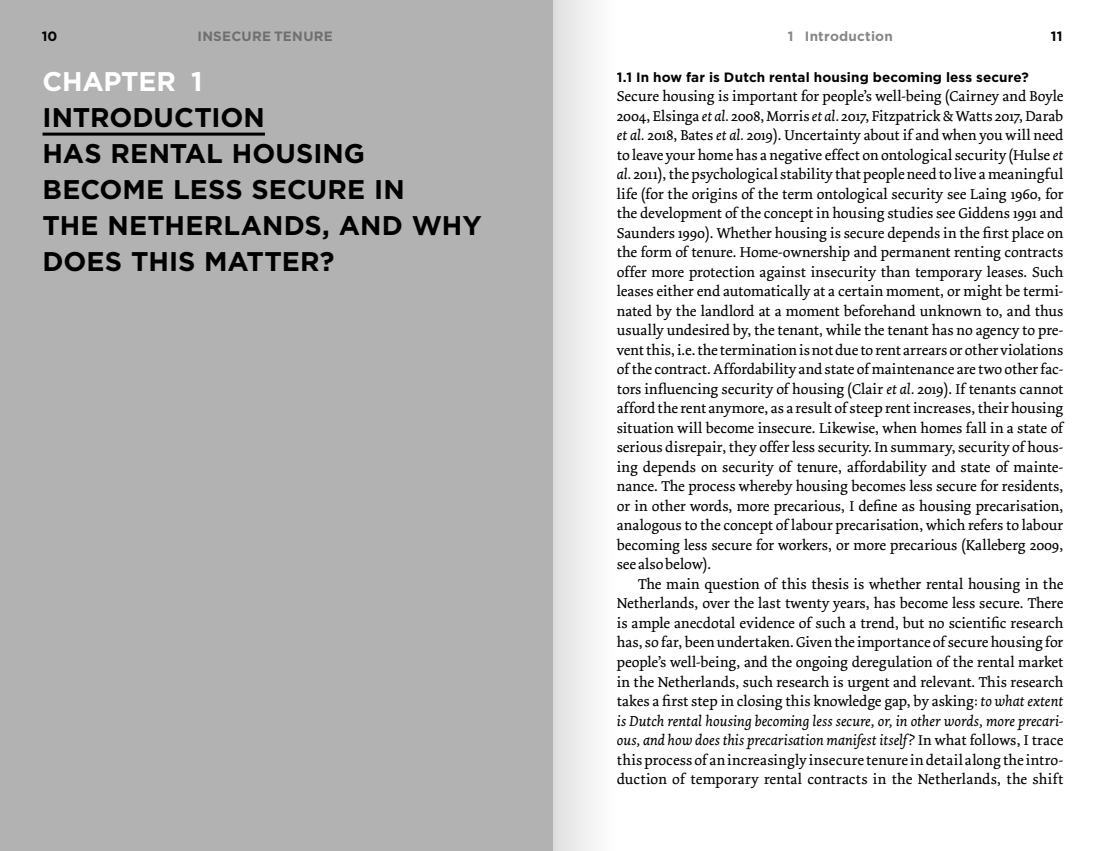
<style>
.page{position:relative;width:1106px;height:851px;background:#fff}
.page>*{position:absolute;margin:0;border:0;box-sizing:border-box;transform-origin:0 0}
.t1{font:700 27px/36px "Gotham";color:#000}
.t2{font:700 27px "Gotham";letter-spacing:-.01em;color:#fff}
.t3{font:15px/19.5px "Dolly";letter-spacing:.005em;color:#000;text-align:justify}
.t4{font:700 13.5px "Gotham";letter-spacing:.01em;color:#000}
.t5{font:700 13.5px "Gotham";letter-spacing:.02em;color:#706f6f}
.t6{font:700 13.5px "Gotham";letter-spacing:.015em;color:#878787}
.s1{font-style:italic}
</style>
<div class="page">
<div style="left:0;top:0;width:553px;height:850px;background:#b3b2b2"></div>
<hr style="left:43px;top:133px;width:222px;height:3px;background:#000">
<div style="left:553px;top:0;width:64px;height:850px;background:linear-gradient(to right,#dfdfdf,#fff)"></div>
<p class="t4" style="left:42px;top:27px;width:17px">10</p>
<p class="t5" style="left:197px;top:27px;width:137px">INSECURE TENURE</p>
<p class="t6" style="left:788px;top:27px;width:106px">1 Introduction</p>
<p class="t4" style="left:1051px;top:27px;width:13px">11</p>
<h1 class="t2" style="left:43px;top:63px;width:162px">CHAPTER 1</h1>
<h1 class="t1" style="left:43px;top:99px;width:441px">INTRODUCTION<br>HAS RENTAL HOUSING<br>BECOME LESS SECURE IN<br>THE NETHERLANDS, AND WHY<br>DOES THIS MATTER?</h1>
<p class="t4" style="left:617px;top:68px;width:413px">1.1 In how far is Dutch rental housing becoming less secure?</p>
<p class="t3" style="left:617px;top:87px;width:448px">Secure housing is important for people’s well-being (Cairney and Boyle 2004, Elsinga <span class="s1">et al.</span> 2008, Morris <span class="s1">et al.</span> 2017, Fitzpatrick &amp; Watts 2017, Darab <span class="s1">et al.</span> 2018, Bates <span class="s1">et al.</span> 2019). Uncertainty about if and when you will need to leave your home has a negative effect on ontological security (Hulse <span class="s1">et al.</span> 2011), the psychological stability that people need to live a meaningful life (for the origins of the term ontological security see Laing 1960, for the development of the concept in housing studies see Giddens 1991 and Saunders 1990). Whether housing is secure depends in the first place on the form of tenure. Home-ownership and permanent renting contracts offer more protection against insecurity than temporary leases. Such leases either end automatically at a certain moment, or might be termi&shy;nated by the landlord at a moment beforehand unknown to, and thus usually undesired by, the tenant, while the tenant has no agency to pre&shy;vent this, i.e. the termination is not due to rent arrears or other violations of the contract. Affordability and state of maintenance are two other fac&shy;tors influencing security of housing (Clair <span class="s1">et al.</span> 2019). If tenants cannot afford the rent anymore, as a result of steep rent increases, their housing situation will become insecure. Likewise, when homes fall in a state of serious disrepair, they offer less security. In summary, security of hous&shy;ing depends on security of tenure, affordability and state of mainte&shy;nance. The process whereby housing becomes less secure for residents, or in other words, more precarious, I define as housing precarisation, analogous to the concept of labour precarisation, which refers to labour becoming less secure for workers, or more precarious (Kalleberg 2009, see also below).</p>
<p class="t3" style="left:617px;top:574px;width:448px;text-indent:21px">The main question of this thesis is whether rental housing in the Netherlands, over the last twenty years, has become less secure. There is ample anecdotal evidence of such a trend, but no scientific research has, so far, been undertaken. Given the importance of secure housing for people’s well-being, and the ongoing deregulation of the rental market in the Netherlands, such research is urgent and relevant. This research takes a first step in closing this knowledge gap, by asking: <span class="s1">to what extent is Dutch rental housing becoming less secure, or, in other words, more precari&shy;ous, and how does this precarisation manifest itself?</span> In what follows, I trace this process of an increasingly insecure tenure in detail along the intro&shy;duction of temporary rental contracts in the Netherlands, the shift</p>
</div>
